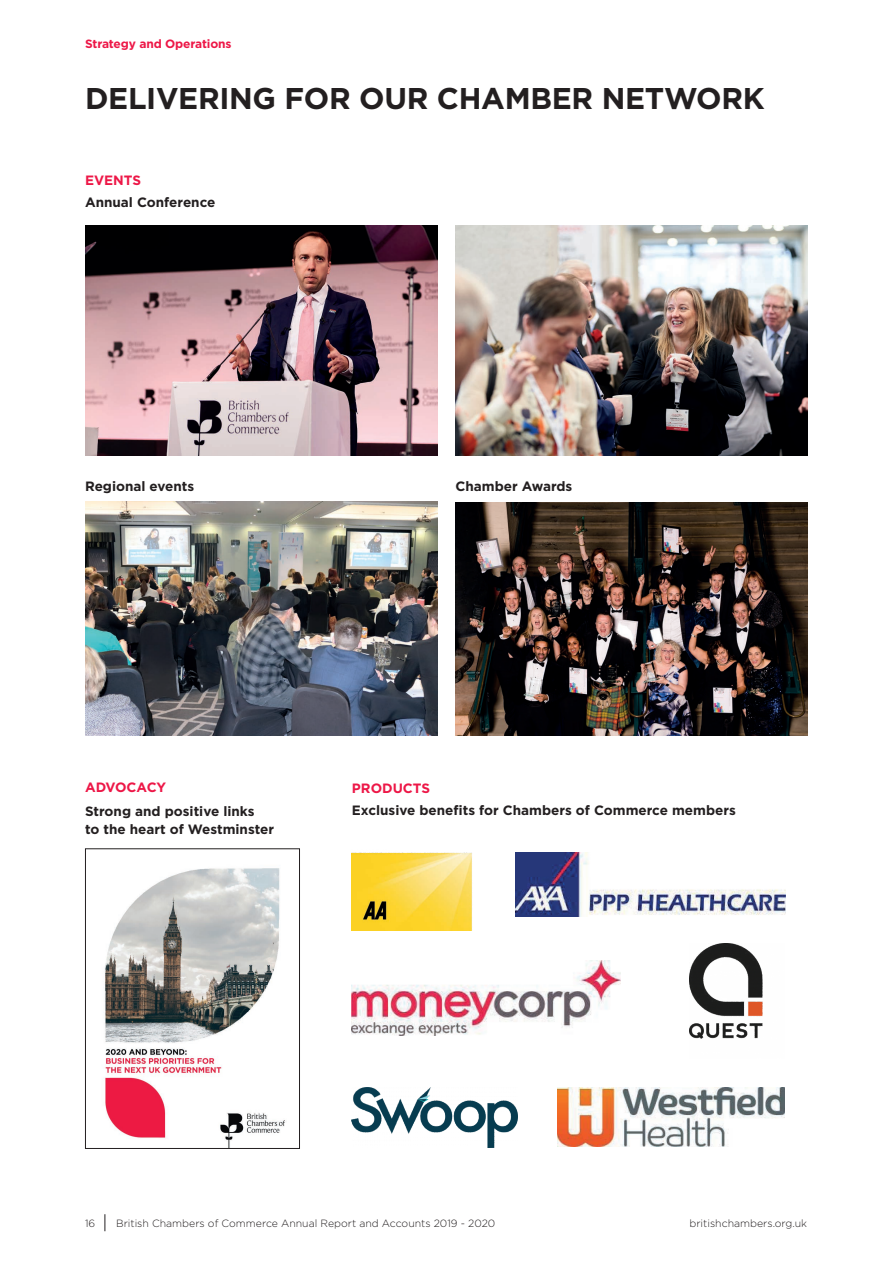
<style>
.page{position:relative;width:893px;height:1263px;background:#fff}
.page>*{position:absolute;margin:0;border:0;box-sizing:border-box;transform-origin:0 0}
.t1{font:700 30px "Gotham";letter-spacing:-.01em;color:#231f20}
.t2{font:700 13.5px/18px "Gotham";color:#231f20}
.t3{font:700 13.5px "Gotham";color:#ed1747}
.t4{font:700 12px "Gotham";letter-spacing:-.01em;color:#ed1747}
.t5{font:300 10.5px "Gotham";color:#231f20}
</style>
<div class="page">
<svg style="left:105px;top:1214px;width:1px;height:17px"></svg>
<img style="left:455px;top:225px;width:353px;height:230px">
<img style="left:85px;top:225px;width:352px;height:230px">
<img style="left:455px;top:503px;width:353px;height:232px">
<img style="left:85px;top:502px;width:352px;height:233px">
<img style="left:690px;top:943px;width:73px;height:96px">
<img style="left:557px;top:1087px;width:227px;height:60px">
<img style="left:351px;top:852px;width:121px;height:78px">
<img style="left:351px;top:960px;width:270px;height:76px">
<img style="left:515px;top:852px;width:271px;height:64px">
<img style="left:351px;top:1087px;width:167px;height:61px">
<img style="left:105px;top:868px;width:180px;height:279px">
<div style="left:85px;top:848px;width:215px;height:301px;border:1px solid #231f20"></div>
<p class="t4" style="left:85px;top:36px;width:148px">Strategy and Operations</p>
<h1 class="t1" style="left:85px;top:79px;width:681px">DELIVERING FOR OUR CHAMBER NETWORK</h1>
<p class="t3" style="left:85px;top:171px;width:58px">EVENTS</p>
<p class="t2" style="left:85px;top:193px;width:132px">Annual Conference</p>
<p class="t2" style="left:85px;top:477px;width:111px">Regional events</p>
<p class="t2" style="left:455px;top:477px;width:118px">Chamber Awards</p>
<p class="t3" style="left:85px;top:778px;width:83px">ADVOCACY</p>
<p class="t3" style="left:352px;top:779px;width:80px">PRODUCTS</p>
<p class="t2" style="left:85px;top:802px;width:190px">Strong and positive links<br>to the heart of Westminster</p>
<p class="t2" style="left:352px;top:801px;width:385px">Exclusive benefits for Chambers of Commerce members</p>
<p class="t5" style="left:85px;top:1216px;width:12px">16</p>
<p class="t5" style="left:116px;top:1216px;width:381px">British Chambers of Commerce Annual Report and Accounts 2019 - 2020</p>
<p class="t5" style="left:689px;top:1216px;width:119px">britishchambers.org.uk</p>
</div>
